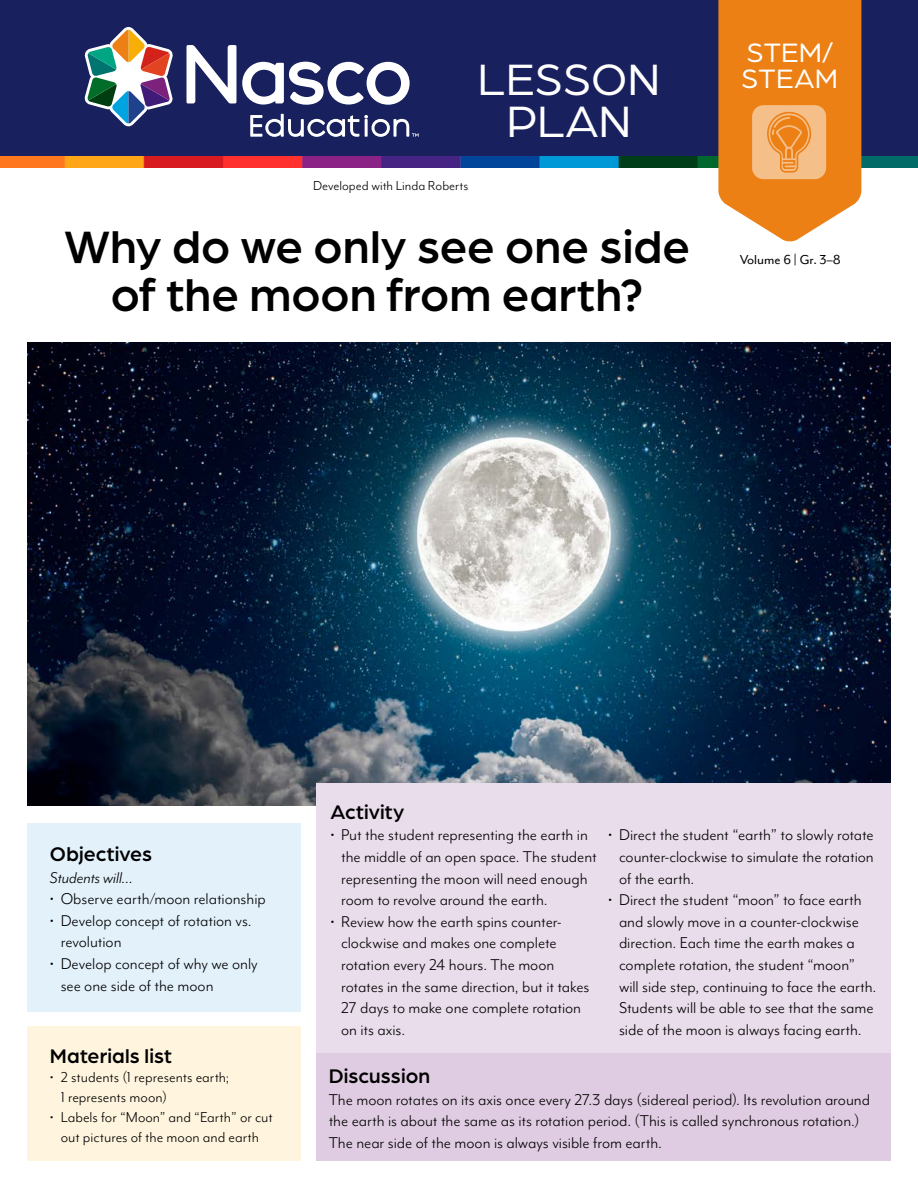
<style>
.page{position:relative;width:918px;height:1188px;background:#fff}
.page>*{position:absolute;margin:0;border:0;box-sizing:border-box;transform-origin:0 0}
.t1{font:500 48.3px/48px "Arboria";color:#000;text-align:center}
.t2{font:46.8px/42.8px "Arboria";color:#fff;text-align:center}
.t3{font:28.35px/26.4px "Arboria";letter-spacing:.01em;color:#fff}
.t4{font:500 21px "Arboria";letter-spacing:.005em;color:#000}
.t5{font:18px/21.6px "Mr Eaves Mod OT";letter-spacing:-.005em;color:#000}
.t6{font:italic 18px "Mr Eaves Mod OT";color:#000}
.t7{font:16.5px/19.8px "Mr Eaves Mod OT";color:#000}
.t8{font:15px "Mr Eaves Mod OT";color:#000}
.t9{font:15px "Mr Eaves Mod OT";color:#000}
</style>
<div class="page">
<img style="left:27px;top:342px;width:864px;height:464px">
<img style="left:0;top:156px;width:918px;height:11px">
<div style="left:0;top:0;width:918px;height:156px;background:#18205d"></div>
<svg style="left:187px;top:45px;width:49px;height:58px"></svg>
<svg style="left:242px;top:62px;width:168px;height:43px"></svg>
<svg style="left:250px;top:114px;width:169px;height:23px"></svg>
<svg style="left:85px;top:27px;width:88px;height:99px"></svg>
<div style="left:316px;top:783px;width:575px;height:270px;background:#e9dceb"></div>
<div style="left:316px;top:1053px;width:575px;height:108px;background:#e0cce2"></div>
<div style="left:27px;top:1026px;width:273px;height:135px;background:#fff5de"></div>
<div style="left:27px;top:823px;width:273px;height:188px;background:#e3f1fb"></div>
<svg style="left:718px;top:0;width:143px;height:242px;background:#ee9136"></svg>
<h2 class="t2" style="left:477px;top:56px;width:184px">LESSON<br>PLAN</h2>
<p class="t8" style="left:313px;top:177px;width:157px">Developed with Linda Roberts</p>
<h1 class="t1" style="left:64px;top:221px;width:627px">Why do we only see one side of the moon from earth?</h1>
<h3 class="t3" style="left:741px;top:38px;width:98px">STEM/<br>STEAM</h3>
<p class="t9" style="left:740px;top:251px;width:103px">Volume 6 | Gr. 3–8</p>
<p class="t4" style="left:50px;top:840px;width:104px">Objectives</p>
<p class="t6" style="left:50px;top:867px;width:85px">Students will…</p>
<p class="t5" style="left:50px;top:888px;width:217px">• Observe earth/moon relationship</p>
<p class="t5" style="left:61px;top:909px;width:193px;text-indent:-11px">• Develop concept of rotation vs. revolution</p>
<p class="t5" style="left:61px;top:953px;width:199px;text-indent:-11px">• Develop concept of why we only see one side of the moon</p>
<p class="t4" style="left:50px;top:1041px;width:124px">Materials list</p>
<p class="t7" style="left:61px;top:1067px;width:170px;text-indent:-11px">• 2 students (1 represents earth;<br>1 represents moon)</p>
<p class="t7" style="left:50px;top:1107px;width:224px;text-align:center">• Labels for “Moon” and “Earth” or cut out pictures of the moon and earth</p>
<p class="t4" style="left:330px;top:798px;width:75px">Activity</p>
<p class="t5" style="left:341px;top:824px;width:257px;text-indent:-11px">• Put the student representing the earth in the middle of an open space. The student representing the moon will need enough room to revolve around the earth.</p>
<p class="t5" style="left:341px;top:910px;width:250px;text-indent:-11px">• Review how the earth spins counter&shy;clockwise and makes one complete rotation every 24 hours. The moon rotates in the same direction, but it takes<br>27 days to make one complete rotation on its axis.</p>
<p class="t5" style="left:619px;top:824px;width:256px;text-align:justify;text-indent:-11px">• Direct the student “earth” to slowly rotate counter-clockwise to simulate the rotation of the earth.</p>
<p class="t5" style="left:619px;top:889px;width:259px;text-indent:-11px">• Direct the student “moon” to face earth and slowly move in a counter-clockwise direction. Each time the earth makes a complete rotation, the student “moon” will side step, continuing to face the earth.<br>Students will be able to see that the same side of the moon is always facing earth.</p>
<p class="t4" style="left:329px;top:1062px;width:103px">Discussion</p>
<p class="t5" style="left:329px;top:1089px;width:543px">The moon rotates on its axis once every 27.3 days (sidereal period). Its revolution around the earth is about the same as its rotation period. (This is called synchronous rotation.)<br>The near side of the moon is always visible from earth.</p>
</div>
